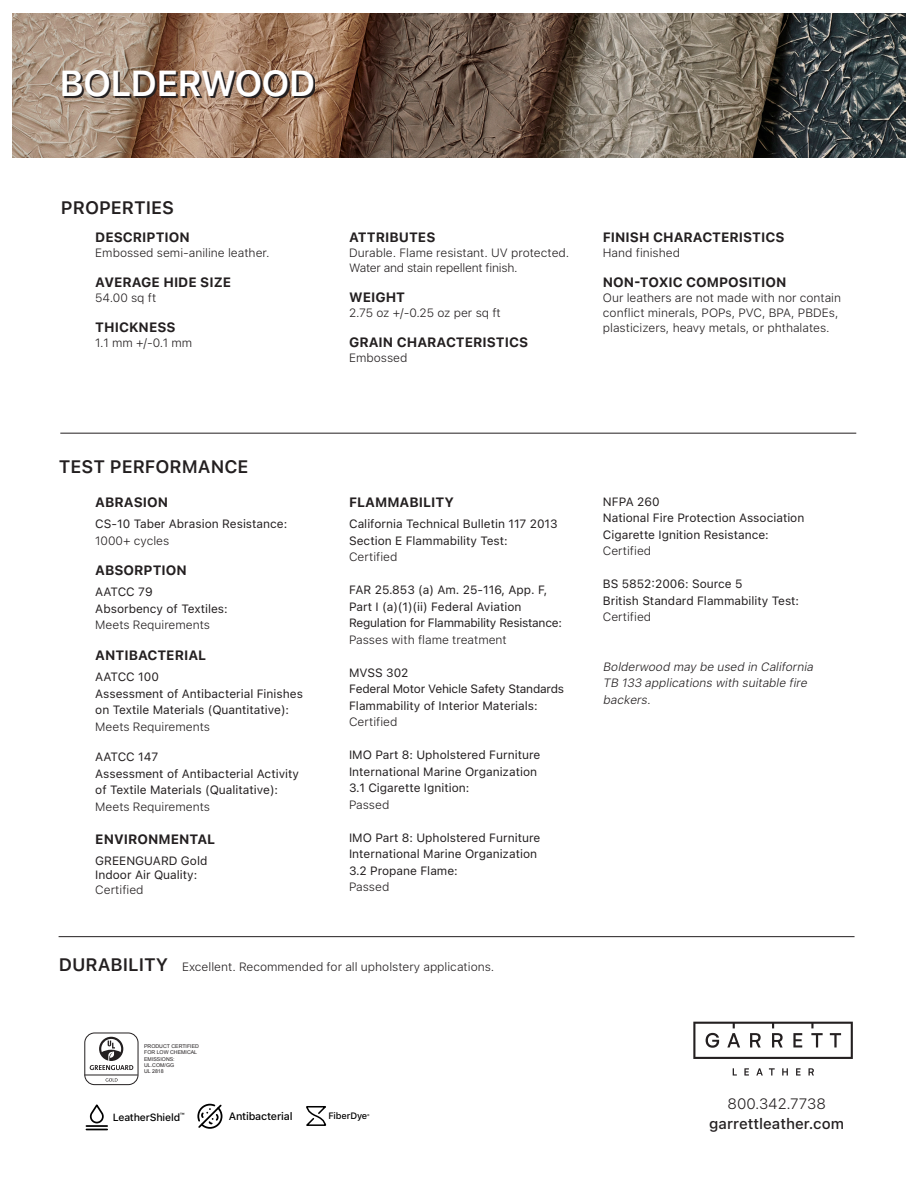
<style>
.page{position:relative;width:918px;height:1188px;background:#fff}
.page>*{position:absolute;margin:0;border:0;box-sizing:border-box;transform-origin:0 0}
.t1{font:600 36px "SF Pro Text";letter-spacing:-.025em;color:#fff}
.Heading{font:600 18px "SF Pro Text";color:#231f20}
.t2{font:500 15px "SF Pro Text";color:#231f20}
.t3{font:300 15px "SF Pro Text";color:#231f20}
.head_-_no_indent{font:700 13.5px "SF Pro Text";color:#231f20}
.Test_Category{font:700 13.5px "SF Pro Text";color:#231f20}
.body_indent{font:700 13.5px "SF Pro Text";color:#231f20}
.t4{font:12px/16.5px "SF Pro Text";color:#231f20}
.body_indent-2{font:300 12px/15px "SF Pro Text";color:#231f20}
.t5{font:12px/16.5px "SF Pro Text";letter-spacing:-.02em;color:#231f20}
.t6{font:italic 300 12px/16.5px "SF Pro Text";color:#231f20}
.body_indent-3{font:300 12px "SF Pro Text";letter-spacing:-.02em;color:#231f20}
.t7{font:500 10.8px "SF Pro Text";letter-spacing:-.015em;color:#000}
.t8{font:500 10.35px "SF Pro Text";letter-spacing:-.015em;color:#000}
.t9{font:500 9.15px "SF Pro Text";letter-spacing:-.015em;color:#000}
.t10{font:5.25px/6.3px "Arial";color:#231f20}
.t11{font:500 4.5px "SF Pro Text";color:#000}
.t12{font:500 4.05px "SF Pro Text";color:#000}
</style>
<div class="page">
<img style="left:13px;top:14px;width:892px;height:144px">
<svg style="left:64px;top:71px;width:251px;height:27px;background:#6c584b"></svg>
<hr style="left:60px;top:433px;width:796px;height:1px;background:#231f20">
<hr style="left:59px;top:936px;width:796px;height:1px;background:#231f20">
<svg style="left:693px;top:1022px;width:160px;height:37px"></svg>
<svg style="left:733px;top:1068px;width:81px;height:8px"></svg>
<svg style="left:197px;top:1103px;width:26px;height:26px"></svg>
<svg style="left:86px;top:1104px;width:21px;height:26px"></svg>
<hr style="left:86px;top:1125px;width:21px;height:2px;background:#000">
<svg style="left:306px;top:1106px;width:21px;height:20px"></svg>
<div style="left:85px;top:1033px;width:53px;height:52px;border:1px solid #231f20;border-radius:10px"></div>
<hr style="left:85px;top:1075px;width:53px;height:1px;background:#231f20">
<svg style="left:106px;top:1078px;width:12px;height:4px"></svg>
<svg style="left:90px;top:1037px;width:43px;height:33px"></svg>
<p class="t1" style="left:60px;top:62px;width:257px">BOLDERWOOD</p>
<p class="Heading" style="left:61px;top:197px;width:115px">PROPERTIES</p>
<p class="head_-_no_indent" style="left:95px;top:230px;width:96px">DESCRIPTION</p>
<p class="body_indent-2" style="left:95px;top:246px;width:176px">Embossed semi-aniline leather.</p>
<p class="head_-_no_indent" style="left:95px;top:275px;width:137px">AVERAGE HIDE SIZE</p>
<p class="body_indent-2" style="left:95px;top:291px;width:62px">54.00 sq ft</p>
<p class="head_-_no_indent" style="left:95px;top:320px;width:82px">THICKNESS</p>
<p class="body_indent-2" style="left:95px;top:336px;width:98px">1.1 mm +/-0.1 mm</p>
<p class="head_-_no_indent" style="left:349px;top:230px;width:88px">ATTRIBUTES</p>
<p class="body_indent-2" style="left:349px;top:246px;width:222px">Durable. Flame resistant. UV protected.</p>
<p class="body_indent-3" style="left:349px;top:261px;width:170px">Water and stain repellent finish.</p>
<p class="head_-_no_indent" style="left:349px;top:290px;width:58px">WEIGHT</p>
<p class="body_indent-2" style="left:349px;top:306px;width:153px">2.75 oz +/-0.25 oz per sq ft</p>
<p class="head_-_no_indent" style="left:349px;top:335px;width:181px">GRAIN CHARACTERISTICS</p>
<p class="body_indent-2" style="left:349px;top:351px;width:60px">Embossed</p>
<p class="head_-_no_indent" style="left:603px;top:230px;width:183px">FINISH CHARACTERISTICS</p>
<p class="body_indent-2" style="left:603px;top:246px;width:79px">Hand finished</p>
<p class="body_indent" style="left:603px;top:275px;width:185px">NON-TOXIC COMPOSITION</p>
<p class="body_indent-2" style="left:603px;top:291px;width:240px">Our leathers are not made with nor contain conflict minerals, POPs, PVC, BPA, PBDEs, plasticizers, heavy metals, or phthalates.</p>
<p class="Heading" style="left:59px;top:456px;width:191px">TEST PERFORMANCE</p>
<p class="Test_Category" style="left:95px;top:495px;width:74px">ABRASION</p>
<p class="t4" style="left:95px;top:516px;width:194px">CS-10 Taber Abrasion Resistance:</p>
<p class="body_indent-2" style="left:95px;top:533px;width:76px">1000+ cycles</p>
<p class="head_-_no_indent" style="left:95px;top:563px;width:93px">ABSORPTION</p>
<p class="t4" style="left:95px;top:584px;width:59px">AATCC 79</p>
<p class="t4" style="left:95px;top:601px;width:134px">Absorbency of Textiles:</p>
<p class="body_indent-2" style="left:95px;top:618px;width:116px">Meets Requirements</p>
<p class="Test_Category" style="left:95px;top:647px;width:112px">ANTIBACTERIAL</p>
<p class="t4" style="left:95px;top:669px;width:209px">AATCC 100<br>Assessment of Antibacterial Finishes</p>
<p class="t4" style="left:95px;top:702px;width:195px">on Textile Materials (Quantitative):</p>
<p class="body_indent-2" style="left:95px;top:719px;width:116px">Meets Requirements</p>
<p class="t4" style="left:95px;top:749px;width:205px">AATCC 147<br>Assessment of Antibacterial Activity of Textile Materials (Qualitative):</p>
<p class="body_indent-2" style="left:95px;top:799px;width:116px">Meets Requirements</p>
<p class="Test_Category" style="left:95px;top:831px;width:121px">ENVIRONMENTAL</p>
<p class="t4" style="left:95px;top:853px;width:114px">GREENGUARD Gold</p>
<p class="t4" style="left:95px;top:867px;width:104px">Indoor Air Quality:</p>
<p class="body_indent-2" style="left:95px;top:882px;width:50px">Certified</p>
<p class="Test_Category" style="left:349px;top:495px;width:106px">FLAMMABILITY</p>
<p class="t4" style="left:349px;top:516px;width:210px">California Technical Bulletin 117 2013<br>Section E Flammability Test:</p>
<p class="body_indent-2" style="left:349px;top:550px;width:50px">Certified</p>
<p class="t5" style="left:349px;top:582px;width:214px">FAR 25.853 (a) Am. 25-116, App. F,<br>Part I (a)(1)(ii) Federal Aviation<br>Regulation for Flammability Resistance:</p>
<p class="body_indent-2" style="left:349px;top:632px;width:159px">Passes with flame treatment</p>
<p class="t4" style="left:349px;top:664px;width:216px">MVSS 302<br>Federal Motor Vehicle Safety Standards<br>Flammability of Interior Materials:</p>
<p class="body_indent-2" style="left:349px;top:715px;width:50px">Certified</p>
<p class="t4" style="left:349px;top:747px;width:193px">IMO Part 8: Upholstered Furniture<br>International Marine Organization</p>
<p class="t4" style="left:349px;top:780px;width:122px">3.1 Cigarette Ignition:</p>
<p class="body_indent-2" style="left:349px;top:797px;width:42px">Passed</p>
<p class="t4" style="left:349px;top:829px;width:193px">IMO Part 8: Upholstered Furniture<br>International Marine Organization</p>
<p class="t4" style="left:349px;top:862px;width:110px">3.2 Propane Flame:</p>
<p class="body_indent-2" style="left:349px;top:880px;width:42px">Passed</p>
<p class="Heading" style="left:59px;top:954px;width:111px">DURABILITY</p>
<p class="body_indent-2" style="left:182px;top:959px;width:314px">Excellent. Recommended for all upholstery applications.</p>
<p class="t10" style="left:144px;top:1043px;width:56px">PRODUCT CERTIFIED<br>FOR LOW CHEMICAL<br>EMISSIONS:</p>
<p class="t10" style="left:144px;top:1062px;width:32px">UL.COM/GG</p>
<p class="t10" style="left:144px;top:1068px;width:21px">UL 2818</p>
<p class="t8" style="left:113px;top:1111px;width:69px">LeatherShield</p>
<p class="t7" style="left:229px;top:1110px;width:65px">Antibacterial</p>
<p class="t11" style="left:180px;top:1112px;width:6px">™</p>
<p class="t9" style="left:328px;top:1110px;width:40px">FiberDye</p>
<p class="t12" style="left:367px;top:1113px;width:4px">®</p>
<p class="t4" style="left:603px;top:494px;width:203px">NFPA 260<br>National Fire Protection Association<br>Cigarette Ignition Resistance:</p>
<p class="body_indent-2" style="left:603px;top:544px;width:50px">Certified</p>
<p class="t4" style="left:603px;top:576px;width:141px">BS 5852:2006: Source 5</p>
<p class="t4" style="left:603px;top:593px;width:198px">British Standard Flammability Test:</p>
<p class="body_indent-2" style="left:603px;top:610px;width:50px">Certified</p>
<p class="t6" style="left:603px;top:659px;width:216px">Bolderwood maybeused inCalifornia<br>TB 133 applicationswithsuitablefire backers.</p>
<p class="t3" style="left:728px;top:1095px;width:100px">800.342.7738</p>
<p class="t2" style="left:709px;top:1115px;width:136px">garrettleather.com</p>
</div>
